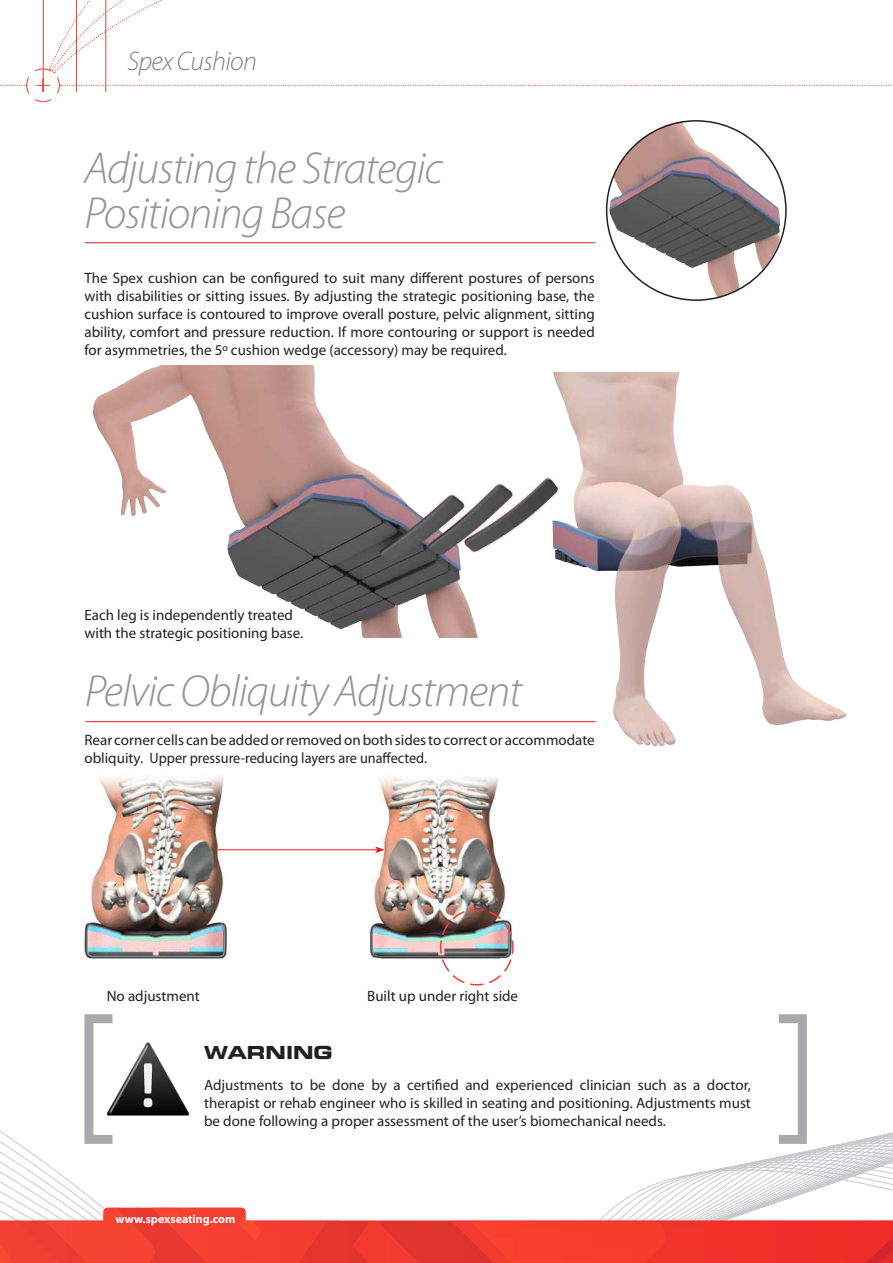
<style>
.page{position:relative;width:893px;height:1263px;background:#fff}
.page>*{position:absolute;margin:0;border:0;box-sizing:border-box;transform-origin:0 0}
.t1{font:italic 300 45px/45px "Myriad Pro";letter-spacing:-.025em;color:#939598}
.t2{font:italic 300 27px "Myriad Pro";letter-spacing:-.025em;color:#808285}
.t3{font:18px "Eurostile LT Std Bold Ex 2";color:#231f20}
.t4{font:15px/18px "Myriad Pro";color:#231f20;text-align:justify}
.t5{font:700 12px "Myriad Pro";color:#fff}
</style>
<div class="page">
<svg style="left:0;top:1014px;width:893px;height:194px"></svg>
<svg style="left:536px;top:1208px;width:357px;height:55px"></svg>
<svg style="left:0;top:1208px;width:536px;height:55px"></svg>
<svg style="left:0;top:0;width:892px;height:102px"></svg>
<img style="left:334px;top:799px;width:172px;height:160px">
<img style="left:83px;top:776px;width:177px;height:184px">
<hr style="left:85px;top:242px;width:510px;height:1px;background:#e51a23">
<img style="left:112px;top:1029px;width:86px;height:99px">
<svg style="left:84px;top:1014px;width:28px;height:130px"></svg>
<svg style="left:779px;top:1014px;width:28px;height:130px"></svg>
<img style="left:93px;top:366px;width:565px;height:272px">
<img style="left:607px;top:120px;width:177px;height:181px">
<hr style="left:85px;top:721px;width:511px;height:1px;background:#e51a23">
<hr style="left:218px;top:849px;width:159px;height:1px;background:#e51a23">
<svg style="left:375px;top:846px;width:9px;height:7px"></svg>
<img style="left:374px;top:373px;width:473px;height:426px">
<img style="left:439px;top:908px;width:75px;height:78px">
<h2 class="t2" style="left:128px;top:45px;width:131px">Spex Cushion</h2>
<h1 class="t1" style="left:84px;top:145px;width:360px">Adjusting the Strategic<br>Positioning Base</h1>
<p class="t4" style="left:84px;top:269px;width:512px">The Spex cushion can be configured to suit many different postures of persons with disabilities or sitting issues. By adjusting the strategic positioning base, the cushion surface is contoured to improve overall posture, pelvic alignment, sitting ability, comfort and pressure reduction. If more contouring or support is needed for asymmetries, the 5º cushion wedge (accessory) may be required.</p>
<p class="t4" style="left:84px;top:606px;width:220px">Each leg is independently treated with the strategic positioning base.</p>
<h1 class="t1" style="left:85px;top:668px;width:439px">Pelvic Obliquity Adjustment</h1>
<p class="t4" style="left:84px;top:730px;width:512px">Rear corner cells can be added or removed on both sides to correct or accommodate obliquity. Upper pressure-reducing layers are unaffected.</p>
<p class="t4" style="left:107px;top:987px;width:95px">No adjustment</p>
<p class="t4" style="left:367px;top:987px;width:152px">Built up under right side</p>
<p class="t3" style="left:204px;top:1040px;width:130px">WARNING</p>
<p class="t4" style="left:204px;top:1075px;width:548px">Adjustments to be done by a certified and experienced clinician such as a doctor, therapist or rehab engineer who is skilled in seating and positioning. Adjustments must be done following a proper assessment of the user’s biomechanical needs.</p>
<p class="t5" style="left:115px;top:1211px;width:122px">www.spexseating.com</p>
</div>
